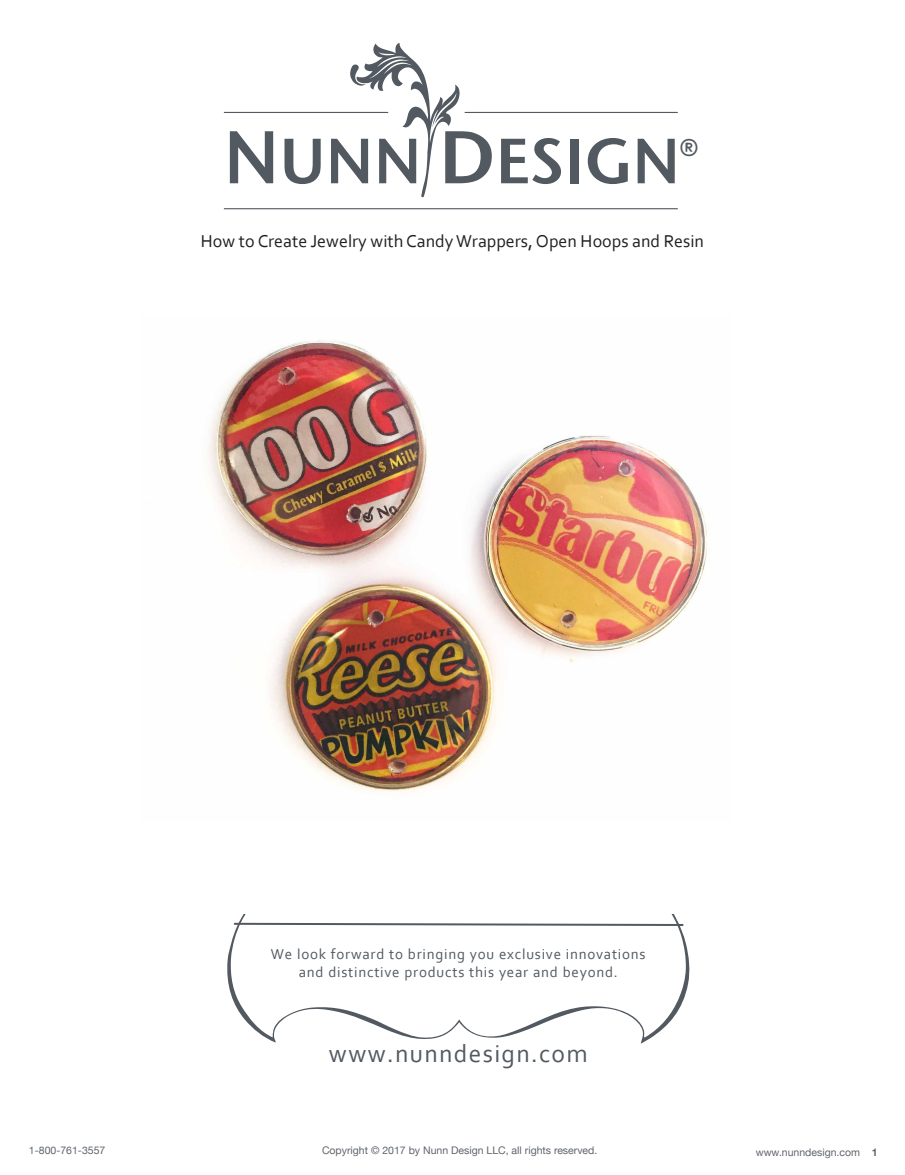
<style>
.page{position:relative;width:905px;height:1175px;background:#fff}
.page>*{position:absolute;margin:0;border:0;box-sizing:border-box;transform-origin:0 0}
.t1{font:36px "Corbel";color:#525960}
.t2{font:25.5px "Corbel";letter-spacing:.05em;color:#525960}
.t3{font:18px "Corbel";color:#231f20}
.t4{font:15px/18px "Corbel";letter-spacing:.05em;color:#525960;text-align:center}
.t5{font:10.5px "Helvetica Neue";color:#5f656d}
.s1{font-weight:700}
</style>
<div class="page">
<svg style="left:227px;top:914px;width:463px;height:129px"></svg>
<svg style="left:233px;top:922px;width:450px;height:4px"></svg>
<hr style="left:224px;top:208px;width:453px;height:1px;background:#525960">
<svg style="left:230px;top:131px;width:43px;height:52px"></svg>
<svg style="left:284px;top:139px;width:37px;height:45px"></svg>
<svg style="left:331px;top:43px;width:161px;height:154px"></svg>
<svg style="left:501px;top:138px;width:60px;height:46px"></svg>
<div style="left:570px;top:139px;width:9px;height:44px;background:#525960"></div>
<svg style="left:587px;top:138px;width:40px;height:46px"></svg>
<svg style="left:637px;top:139px;width:37px;height:44px"></svg>
<hr style="left:224px;top:112px;width:164px;height:1px;background:#525960">
<hr style="left:464px;top:112px;width:213px;height:1px;background:#525960">
<img style="left:208px;top:340px;width:500px;height:452px">
<h1 class="t1" style="left:677px;top:128px;width:24px">®</h1>
<p class="t3" style="left:201px;top:230px;width:504px">How to Create Jewelry with Candy Wrappers, Open Hoops and Resin</p>
<p class="t4" style="left:271px;top:944px;width:376px">We look forward to bringing you exclusive innovations and distinctive products this year and beyond.</p>
<h2 class="t2" style="left:329px;top:1037px;width:260px">www.nunndesign.com</h2>
<p class="t5" style="left:29px;top:1142px;width:78px">1-800-761-3557</p>
<p class="t5" style="left:322px;top:1142px;width:277px">Copyright © 2017 by Nunn Design LLC, all rights reserved.</p>
<p class="t5" style="left:755px;top:1144px;width:123px">www.nunndesign.com <span class="s1">1</span></p>
</div>
